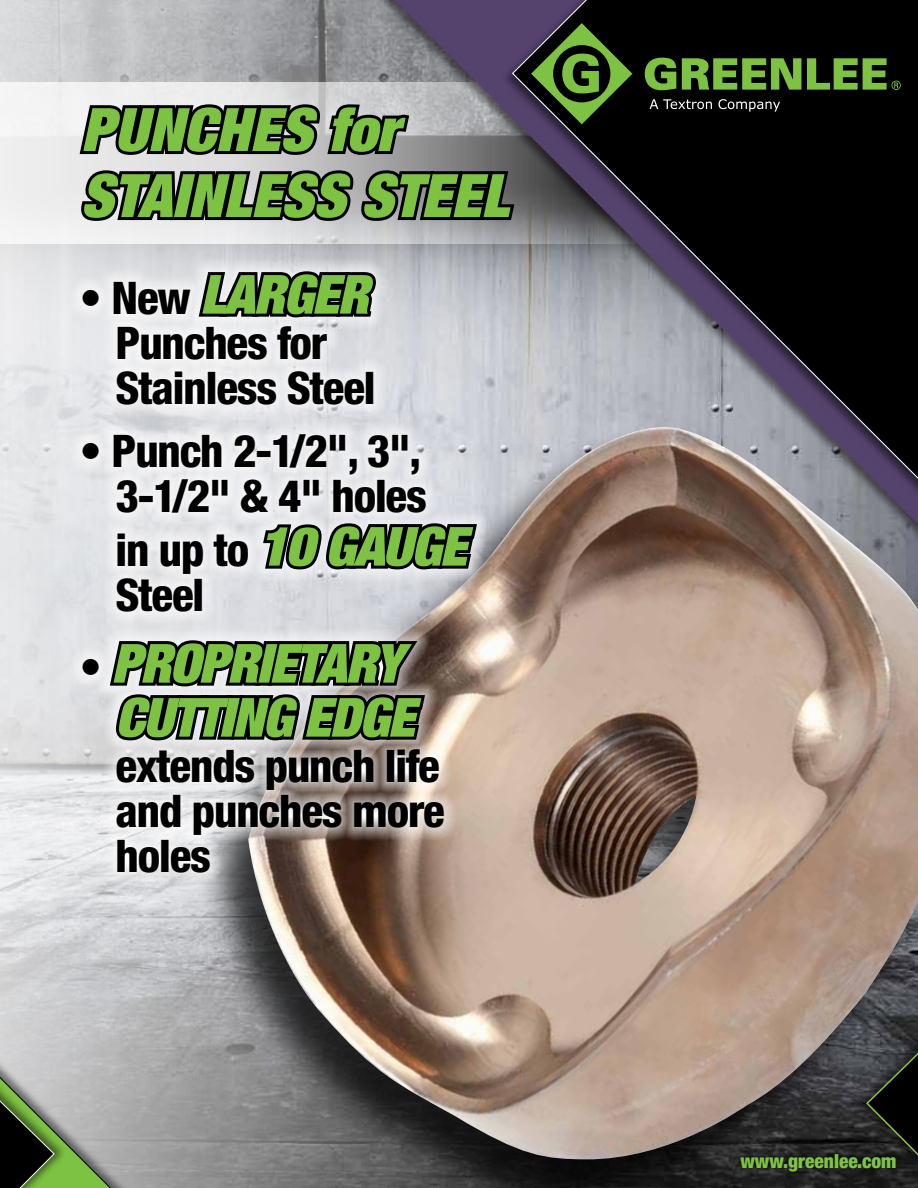
<style>
.page{position:relative;width:918px;height:1188px;background:#fff}
.page>*{position:absolute;margin:0;border:0;box-sizing:border-box;transform-origin:0 0}
.t1{font:italic 900 expanded 60px "Helvetica Neue";color:#7dc242}
.t2{font:italic 900 expanded 54px/54px "Helvetica Neue";letter-spacing:-.025em;color:#7dc242;text-align:right}
.t3{font:800 condensed 45px/45px "Helvetica Neue";letter-spacing:-.025em;color:#000}
.t4{font:900 condensed 19.5px "Helvetica Neue";color:#7dc242}
.s1{font-weight:800;font-style:normal;font-stretch:condensed;font-size:45px;color:#000}
</style>
<div class="page">
<svg style="left:0;top:82px;width:286px;height:162px;fill:#eeeeef"></svg>
<div style="left:286px;top:0;width:632px;height:546px;background:#000;opacity:.5"></div>
<svg style="left:394px;top:0;width:106px;height:427px"></svg>
<svg style="left:511px;top:0;width:407px;height:427px"></svg>
<div style="left:0;top:1055px;width:145px;height:133px;background:#000;opacity:.5"></div>
<svg style="left:0;top:1062px;width:132px;height:126px"></svg>
<svg style="left:531px;top:23px;width:101px;height:101px"></svg>
<svg style="left:682px;top:58px;width:119px;height:32px"></svg>
<svg style="left:807px;top:58px;width:94px;height:32px"></svg>
<svg style="left:645px;top:57px;width:31px;height:33px"></svg>
<svg style="left:650px;top:99px;width:62px;height:10px"></svg>
<svg style="left:719px;top:99px;width:61px;height:13px"></svg>
<svg style="left:76px;top:101px;width:337px;height:57px"></svg>
<svg style="left:76px;top:167px;width:442px;height:57px"></svg>
<div style="left:194px;top:429px;width:724px;height:759px;background:#000;opacity:.75"></div>
<img style="left:248px;top:427px;width:670px;height:733px">
<svg style="left:69px;top:258px;width:422px;height:628px"></svg>
<svg style="left:195px;top:268px;width:186px;height:53px"></svg>
<svg style="left:259px;top:520px;width:222px;height:53px"></svg>
<svg style="left:106px;top:637px;width:323px;height:107px"></svg>
<p class="t1" style="left:81px;top:91px;width:319px">PUNCHES for</p>
<p class="t1" style="left:81px;top:157px;width:429px">STAINLESS STEEL</p>
<p class="t2" style="left:80px;top:266px;width:291px"><span class="s1">• New</span> LARGER</p>
<p class="t3" style="left:116px;top:319px;width:262px">Punches for<br>Stainless Steel</p>
<p class="t3" style="left:80px;top:427px;width:349px;text-align:right">• Punch 2-1/2", 3",<br>3-1/2" &amp; 4" holes</p>
<p class="t2" style="left:116px;top:518px;width:353px"><span class="s1">in up to</span> 10 GAUGE</p>
<p class="t3" style="left:116px;top:571px;width:90px">Steel</p>
<p class="t2" style="left:80px;top:635px;width:337px"><span class="s1">•</span> PROPRIETARY<br>CUTTING EDGE</p>
<p class="t3" style="left:116px;top:742px;width:331px;text-align:justify">extends punch life and punches more holes</p>
<p class="t4" style="left:740px;top:1149px;width:157px">www.greenlee.com</p>
</div>
